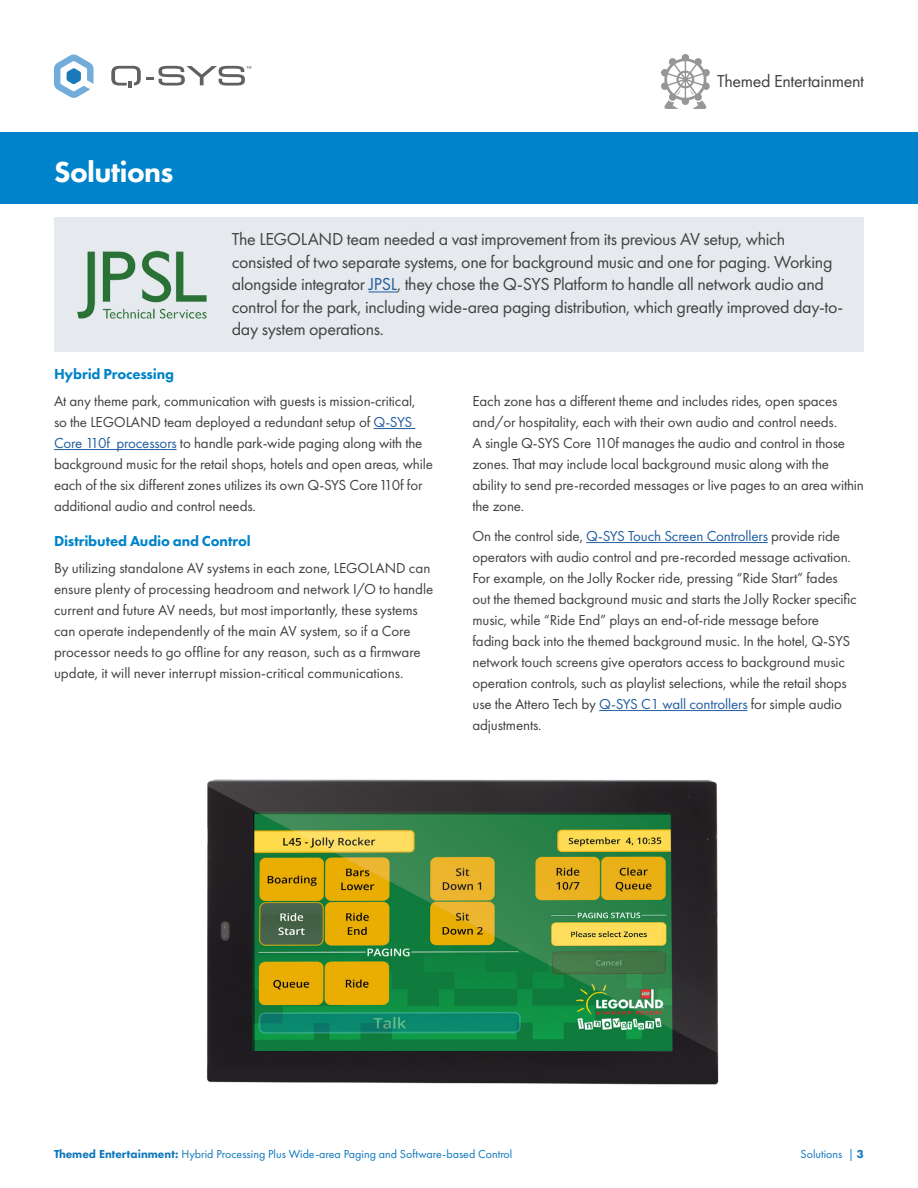
<style>
.page{position:relative;width:918px;height:1188px;background:#fff}
.page>*{position:absolute;margin:0;border:0;box-sizing:border-box;transform-origin:0 0}
.t1{font:800 30px "Futura PT";letter-spacing:-.02em;color:#fff}
.t2{font:18px/22.5px "Futura PT";letter-spacing:-.02em;color:#424242}
.t3{font:15px/21px "Futura PT";letter-spacing:-.01em;color:#414141}
.t4{font:800 15px "Futura PT";letter-spacing:-.01em;color:#0083ca}
.t5{font:12px "Futura PT";color:#0d76bd}
.s1{color:#215e9e}
.s2{font-weight:800}
</style>
<div class="page">
<div style="left:54px;top:217px;width:810px;height:134px;background:#e6e9ed"></div>
<div style="left:0;top:132px;width:918px;height:72px;background:#0083ca"></div>
<svg style="left:369px;top:292px;width:28px;height:1px"></svg>
<hr style="left:374px;top:428px;width:41px;height:1px;background:#215e9e">
<hr style="left:54px;top:449px;width:123px;height:1px;background:#215e9e">
<hr style="left:586px;top:542px;width:182px;height:1px;background:#215e9e">
<hr style="left:599px;top:710px;width:149px;height:1px;background:#215e9e">
<img style="left:77px;top:250px;width:130px;height:69px">
<img style="left:207px;top:779px;width:512px;height:306px">
<svg style="left:54px;top:54px;width:40px;height:44px"></svg>
<svg style="left:111px;top:66px;width:140px;height:22px"></svg>
<svg style="left:661px;top:54px;width:49px;height:55px"></svg>
<h1 class="t1" style="left:54px;top:153px;width:121px">Solutions</h1>
<p class="t4" style="left:54px;top:365px;width:122px">Hybrid Processing</p>
<p class="t2" style="left:717px;top:70px;width:148px">Themed Entertainment</p>
<p class="t2" style="left:232px;top:228px;width:613px">The LEGOLAND team needed a vast improvement from its previous AV setup, which consisted of two separate systems, one for background music and one for paging. Working alongside integrator <span class="s1">JPSL</span>, they chose the Q-SYS Platform to handle all network audio and control for the park, including wide-area paging distribution, which greatly improved day-to&shy;day system operations.</p>
<p class="t3" style="left:54px;top:390px;width:381px">At any theme park, communication with guests is mission-critical,<br>so the LEGOLAND team deployed a redundant setup of <span class="s1">Q-SYS Core 110f processors</span> to handle park-wide paging along with the background music for the retail shops, hotels and open areas, while each of the six different zones utilizes its own Q-SYS Core 110f for additional audio and control needs.</p>
<p class="t4" style="left:54px;top:531px;width:198px">Distributed Audio and Control</p>
<p class="t3" style="left:54px;top:558px;width:381px">By utilizing standalone AV systems in each zone, LEGOLAND can ensure plenty of processing headroom and network I/O to handle current and future AV needs, but most importantly, these systems can operate independently of the main AV system, so if a Core processor needs to go offline for any reason, such as a firmware update, it will never interrupt mission-critical communications.</p>
<p class="t3" style="left:472px;top:390px;width:393px">Each zone has a different theme and includes rides, open spaces and/or hospitality, each with their own audio and control needs.<br>A single Q-SYS Core 110f manages the audio and control in those zones. That may include local background music along with the ability to send pre-recorded messages or live pages to an area within the zone.</p>
<p class="t3" style="left:472px;top:525px;width:386px">On the control side, <span class="s1">Q-SYS Touch Screen Controllers</span> provide ride operators with audio control and pre-recorded message activation.<br>For example, on the Jolly Rocker ride, pressing “Ride Start” fades out the themed background music and starts the Jolly Rocker specific music, while “Ride End” plays an end-of-ride message before fading back into the themed background music. In the hotel, Q-SYS network touch screens give operators access to background music operation controls, such as playlist selections, while the retail shops use the Attero Tech by <span class="s1">Q-SYS C1 wall controllers</span> for simple audio adjustments.</p>
<p class="t5" style="left:54px;top:1147px;width:460px"><span class="s2">Themed Entertainment:</span> Hybrid Processing Plus Wide-area Paging and Software-based Control</p>
<p class="t5" style="left:801px;top:1147px;width:65px">Solutions | <span class="s2">3</span></p>
</div>
